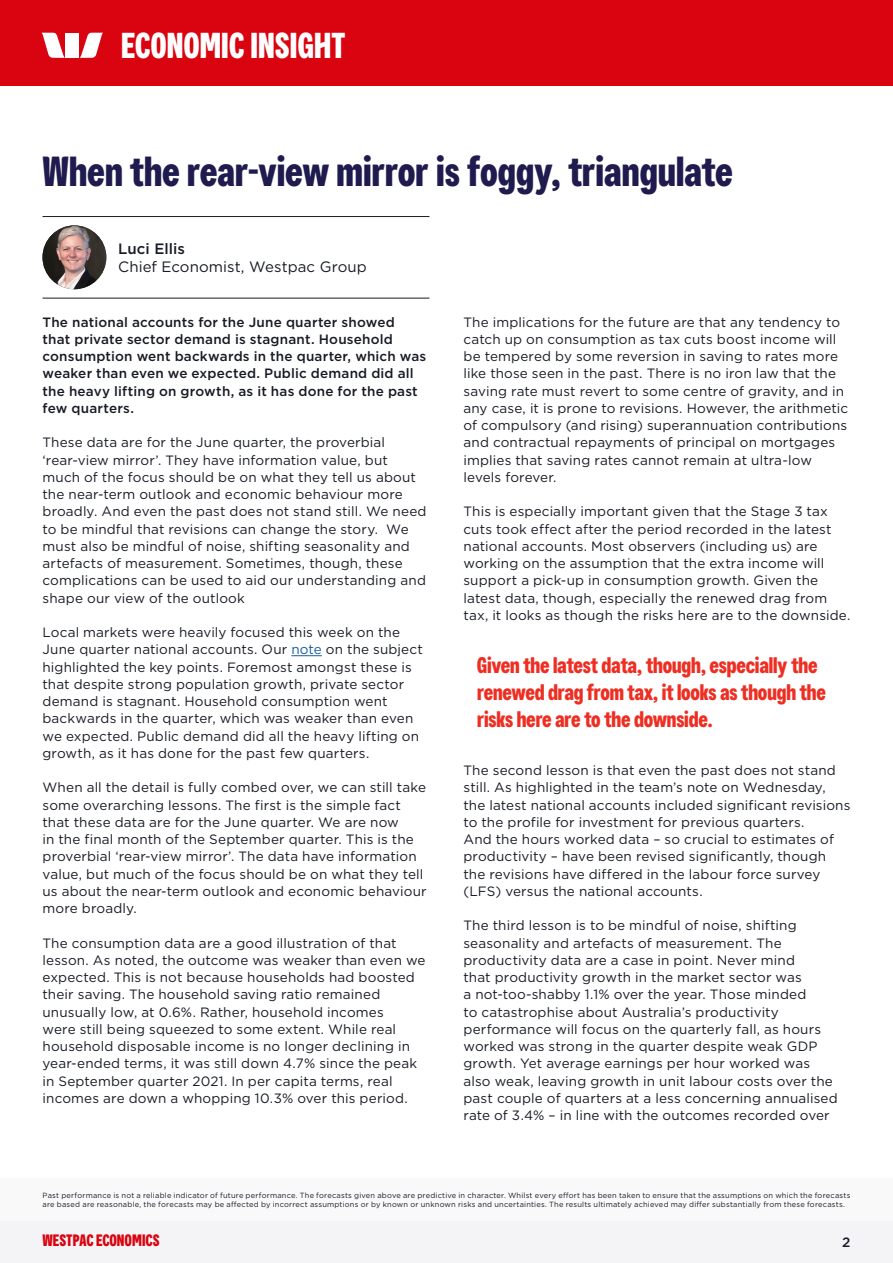
<style>
.page{position:relative;width:893px;height:1263px;background:#fff}
.page>*{position:absolute;margin:0;border:0;box-sizing:border-box;transform-origin:0 0}
.H3_Page_Headline{font:700 42px "Westpac";color:#1f1b4f}
.H2_Section_headline___strap_top{font:700 36px "Westpac";color:#fff}
.Q1_quote_-_westpac{font:700 22.5px/27px "Westpac";letter-spacing:-.01em;color:#ee2e22}
.t1{font:700 16.5px "Westpac";color:#da0310}
.S3_Author_byline{font:15px "Gotham";letter-spacing:.005em;color:#181b25}
.S3_Author_byline-2{font:500 15px "Gotham";letter-spacing:.005em;color:#181b25}
.P1_Body_copy{font:13.5px/17.2px "Gotham";letter-spacing:.01em;color:#181b25}
.P1_Body_copy-2{font:500 13.5px/17.2px "Gotham";letter-spacing:.015em;color:#181b25}
.t2{font:7.5px/9px "Gotham";letter-spacing:.025em;color:#181b25}
.s1{color:#175d9e}
</style>
<div class="page">
<div style="left:0;top:0;width:893px;height:85px;background:#da0310"></div>
<div style="left:0;top:1220px;width:893px;height:43px;background:#f4f4f6"></div>
<div style="left:0;top:1178px;width:893px;height:42px;background:#f9f9fa"></div>
<svg style="left:42px;top:33px;width:23px;height:25px"></svg>
<svg style="left:80px;top:33px;width:23px;height:25px"></svg>
<div style="left:66px;top:33px;width:13px;height:25px;background:#fff"></div>
<hr style="left:291px;top:655px;width:31px;height:1px;background:#175d9e">
<hr style="left:43px;top:216px;width:386px;height:1px;background:#181b25">
<hr style="left:43px;top:298px;width:386px;height:1px;background:#181b25">
<img style="left:43px;top:225px;width:63px;height:64px;border-radius:32px">
<p class="H2_Section_headline___strap_top" style="left:121px;top:24px;width:226px">ECONOMIC INSIGHT</p>
<p class="H3_Page_Headline" style="left:43px;top:146px;width:692px">When the rear-view mirror is foggy, triangulate</p>
<p class="S3_Author_byline-2" style="left:118px;top:239px;width:68px">Luci Ellis</p>
<p class="S3_Author_byline" style="left:118px;top:257px;width:250px">Chief Economist, Westpac Group</p>
<p class="P1_Body_copy-2" style="left:43px;top:313px;width:385px">The national accounts for the June quarter showed<br>that private sector demand is stagnant. Household consumption went backwards in the quarter, which was weaker than even we expected. Public demand did all the heavy lifting on growth, as it has done for the past few quarters.</p>
<p class="P1_Body_copy" style="left:43px;top:434px;width:385px">These data are for the June quarter, the proverbial ‘rear-view mirror’. They have information value, but much of the focus should be on what they tell us about the near-term outlook and economic behaviour more broadly. And even the past does not stand still. We need to be mindful that revisions can change the story. We must also be mindful of noise, shifting seasonality and artefacts of measurement. Sometimes, though, these complications can be used to aid our understanding and shape our view of the outlook</p>
<p class="P1_Body_copy" style="left:43px;top:623px;width:382px">Local markets were heavily focused this week on the June quarter national accounts. Our <span class="s1">note</span> on the subject highlighted the key points. Foremost amongst these is that despite strong population growth, private sector demand is stagnant. Household consumption went backwards in the quarter, which was weaker than even we expected. Public demand did all the heavy lifting on growth, as it has done for the past few quarters.</p>
<p class="P1_Body_copy" style="left:43px;top:779px;width:386px">When all the detail is fully combed over, we can still take some overarching lessons. The first is the simple fact that these data are for the June quarter. We are now<br>in the final month of the September quarter. This is the proverbial ‘rear-view mirror’. The data have information value, but much of the focus should be on what they tell us about the near-term outlook and economic behaviour more broadly.</p>
<p class="P1_Body_copy" style="left:43px;top:934px;width:385px">The consumption data are a good illustration of that lesson. As noted, the outcome was weaker than even we expected. This is not because households had boosted their saving. The household saving ratio remained unusually low, at 0.6%. Rather, household incomes<br>were still being squeezed to some extent. While real household disposable income is no longer declining in year-ended terms, it was still down 4.7% since the peak in September quarter 2021. In per capita terms, real incomes are down a whopping 10.3% over this period.</p>
<p class="P1_Body_copy" style="left:463px;top:313px;width:386px">The implications for the future are that any tendency to catch up on consumption as tax cuts boost income will be tempered by some reversion in saving to rates more like those seen in the past. There is no iron law that the saving rate must revert to some centre of gravity, and in any case, it is prone to revisions. However, the arithmetic of compulsory (and rising) superannuation contributions and contractual repayments of principal on mortgages implies that saving rates cannot remain at ultra-low levels forever.</p>
<p class="P1_Body_copy" style="left:463px;top:503px;width:388px">This is especially important given that the Stage 3 tax cuts took effect after the period recorded in the latest national accounts. Most observers (including us) are working on the assumption that the extra income will support a pick-up in consumption growth. Given the latest data, though, especially the renewed drag from tax, it looks as though the risks here are to the downside.</p>
<p class="Q1_quote_-_westpac" style="left:477px;top:651px;width:351px">Given the latest data, though, especially the renewed drag from tax, it looks as though the risks here are to the downside.</p>
<p class="P1_Body_copy" style="left:463px;top:761px;width:388px">The second lesson is that even the past does not stand still. As highlighted in the team’s note on Wednesday, the latest national accounts included significant revisions to the profile for investment for previous quarters.<br>And the hours worked data – so crucial to estimates of productivity – have been revised significantly, though the revisions have differed in the labour force survey (LFS) versus the national accounts.</p>
<p class="P1_Body_copy" style="left:463px;top:917px;width:376px">The third lesson is to be mindful of noise, shifting seasonality and artefacts of measurement. The productivity data are a case in point. Never mind<br>that productivity growth in the market sector was<br>a not-too-shabby 1.1% over the year. Those minded<br>to catastrophise about Australia’s productivity performance will focus on the quarterly fall, as hours worked was strong in the quarter despite weak GDP growth. Yet average earnings per hour worked was also weak, leaving growth in unit labour costs over the past couple of quarters at a less concerning annualised rate of 3.4% – in line with the outcomes recorded over</p>
<p class="t2" style="left:43px;top:1190px;width:809px">Past performance is not a reliable indicator of future performance. The forecasts given above are predictive in character. Whilst every effort has been taken to ensure that the assumptions on which the forecasts are based are reasonable, the forecasts may be affected by incorrect assumptions or by known or unknown risks and uncertainties. The results ultimately achieved may differ substantially from these forecasts.</p>
<p class="t1" style="left:43px;top:1230px;width:119px">WESTPAC ECONOMICS</p>
<p class="P1_Body_copy-2" style="left:842px;top:1233px;width:10px">2</p>
</div>
